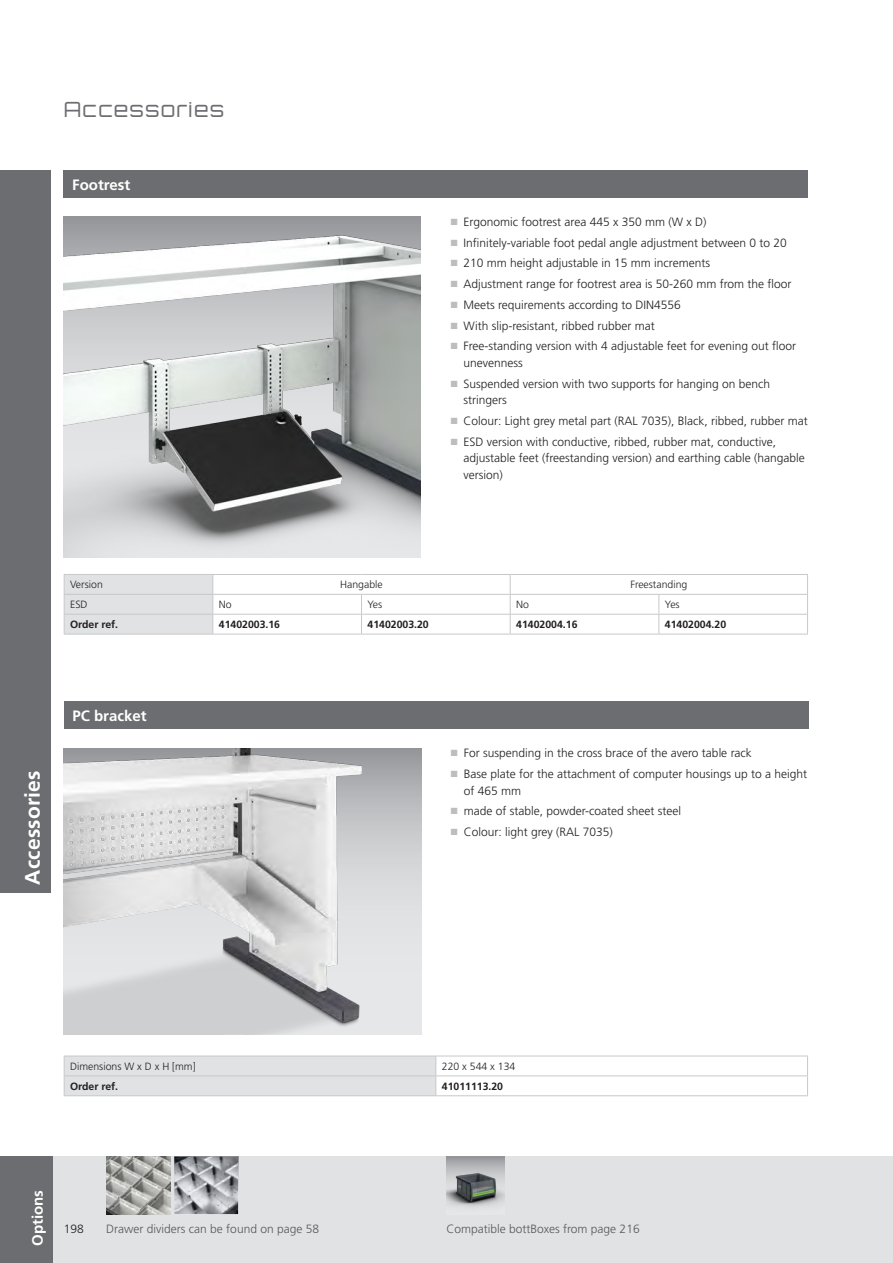
<style>
.page{position:relative;width:893px;height:1263px;background:#fff}
.page>*{position:absolute;margin:0;border:0;box-sizing:border-box;transform-origin:0 0}
.t1{font:300 21px "Orbitron CE";letter-spacing:.06em;color:#6c6d70}
.t2{font:700 21px "Frutiger LT Pro";letter-spacing:.01em;color:#fff}
.Überschrift_Balken_1{font:700 15px "Frutiger LT Pro";color:#fff}
.t3{font:300 12px/16.5px "Frutiger LT Pro";color:#231f20}
.t4{font:300 12px "Frutiger LT Pro";color:#57585a}
.Data-Data-bold{font:700 10.5px "Frutiger LT Pro";color:#231f20}
.Data-Data{font:300 10.5px "Frutiger LT Pro";color:#231f20}
.s1{color:#bcbdc0}
</style>
<div class="page">
<img style="left:64px;top:217px;width:357px;height:340px">
<div style="left:64px;top:170px;width:744px;height:28px;background:#6c6d70"></div>
<hr style="left:213px;top:574px;width:148px;height:1px;background:#c7c8ca">
<hr style="left:361px;top:574px;width:149px;height:1px;background:#c7c8ca">
<hr style="left:510px;top:574px;width:149px;height:1px;background:#c7c8ca">
<hr style="left:659px;top:574px;width:149px;height:1px;background:#c7c8ca">
<hr style="left:213px;top:594px;width:148px;height:1px;background:#c7c8ca">
<hr style="left:361px;top:594px;width:149px;height:1px;background:#c7c8ca">
<hr style="left:510px;top:594px;width:149px;height:1px;background:#c7c8ca">
<hr style="left:659px;top:594px;width:149px;height:1px;background:#c7c8ca">
<hr style="left:64px;top:634px;width:149px;height:1px;background:#c7c8ca">
<hr style="left:213px;top:614px;width:148px;height:1px;background:#c7c8ca">
<svg style="left:64px;top:574px;width:149px;height:60px;background:#dfe0e2"></svg>
<hr style="left:213px;top:634px;width:148px;height:1px;background:#c7c8ca">
<hr style="left:361px;top:614px;width:149px;height:1px;background:#c7c8ca">
<svg style="left:361px;top:595px;width:1px;height:39px"></svg>
<hr style="left:361px;top:634px;width:149px;height:1px;background:#c7c8ca">
<hr style="left:510px;top:614px;width:149px;height:1px;background:#c7c8ca">
<svg style="left:510px;top:575px;width:1px;height:59px"></svg>
<hr style="left:510px;top:634px;width:149px;height:1px;background:#c7c8ca">
<hr style="left:659px;top:614px;width:149px;height:1px;background:#c7c8ca">
<svg style="left:658px;top:595px;width:1px;height:39px"></svg>
<svg style="left:807px;top:575px;width:1px;height:59px"></svg>
<hr style="left:659px;top:634px;width:149px;height:1px;background:#c7c8ca">
<hr style="left:436px;top:1056px;width:372px;height:1px;background:#c7c8ca">
<hr style="left:436px;top:1075px;width:372px;height:1px;background:#c7c8ca">
<svg style="left:64px;top:1056px;width:372px;height:40px;background:#dfe0e2"></svg>
<svg style="left:807px;top:1056px;width:1px;height:39px"></svg>
<hr style="left:436px;top:1095px;width:372px;height:1px;background:#c7c8ca">
<img style="left:64px;top:748px;width:357px;height:286px">
<div style="left:64px;top:702px;width:744px;height:27px;background:#6c6d70"></div>
<div style="left:0;top:1157px;width:893px;height:106px;background:#e1e2e4"></div>
<div style="left:0;top:1157px;width:53px;height:106px;background:#6c6d70"></div>
<img style="left:447px;top:1157px;width:57px;height:50px">
<img style="left:174px;top:1157px;width:64px;height:57px">
<div style="left:0;top:170px;width:51px;height:723px;background:#6c6d70"></div>
<img style="left:106px;top:1157px;width:64px;height:57px">
<h1 class="t1" style="left:64px;top:97px;width:162px">Accessories</h1>
<p class="Überschrift_Balken_1" style="left:72px;top:175px;width:60px">Footrest</p>
<p class="t3" style="left:451px;top:214px;width:257px"><span class="s1">■</span> Ergonomic footrest area 445 x 350 mm (W x D)</p>
<p class="t3" style="left:451px;top:234px;width:338px"><span class="s1">■</span> Infinitely-variable foot pedal angle adjustment between 0 to 20</p>
<p class="t3" style="left:451px;top:255px;width:261px"><span class="s1">■</span> 210 mm height adjustable in 15 mm increments</p>
<p class="t3" style="left:451px;top:276px;width:342px"><span class="s1">■</span> Adjustment range for footrest area is 50-260 mm from the floor</p>
<p class="t3" style="left:451px;top:297px;width:232px"><span class="s1">■</span> Meets requirements according to DIN4556</p>
<p class="t3" style="left:451px;top:317px;width:206px"><span class="s1">■</span> With slip-resistant, ribbed rubber mat</p>
<p class="t3" style="left:463px;top:338px;width:334px;text-indent:-13px"><span class="s1">■</span> Free-standing version with 4 adjustable feet for evening out floor unevenness</p>
<p class="t3" style="left:463px;top:375px;width:308px;text-indent:-13px"><span class="s1">■</span> Suspended version with two supports for hanging on bench stringers</p>
<p class="t3" style="left:451px;top:413px;width:359px"><span class="s1">■</span> Colour: Light grey metal part (RAL 7035), Black, ribbed, rubber mat</p>
<p class="t3" style="left:463px;top:433px;width:343px;text-indent:-13px"><span class="s1">■</span> ESD version with conductive, ribbed, rubber mat, conductive, adjustable feet (freestanding version) and earthing cable (hangable version)</p>
<p class="Data-Data" style="left:70px;top:579px;width:34px">Version</p>
<p class="Data-Data" style="left:340px;top:579px;width:44px">Hangable</p>
<p class="Data-Data" style="left:630px;top:579px;width:58px">Freestanding</p>
<p class="Data-Data" style="left:70px;top:598px;width:19px">ESD</p>
<p class="Data-Data" style="left:219px;top:598px;width:14px">No</p>
<p class="Data-Data" style="left:367px;top:598px;width:16px">Yes</p>
<p class="Data-Data" style="left:516px;top:598px;width:14px">No</p>
<p class="Data-Data" style="left:665px;top:598px;width:16px">Yes</p>
<p class="Data-Data-bold" style="left:70px;top:618px;width:50px">Order ref.</p>
<p class="Data-Data-bold" style="left:219px;top:618px;width:63px">41402003.16</p>
<p class="Data-Data-bold" style="left:367px;top:618px;width:63px">41402003.20</p>
<p class="Data-Data-bold" style="left:516px;top:618px;width:63px">41402004.16</p>
<p class="Data-Data-bold" style="left:665px;top:618px;width:63px">41402004.20</p>
<h1 class="t2" style="left:20px;top:884px;width:116px;rotate:-90deg">Accessories</h1>
<p class="Überschrift_Balken_1" style="left:72px;top:707px;width:76px">PC bracket</p>
<p class="t3" style="left:451px;top:745px;width:303px"><span class="s1">■</span> For suspending in the cross brace of the avero table rack</p>
<p class="t3" style="left:464px;top:766px;width:345px;text-indent:-13px"><span class="s1">■</span> Base plate for the attachment of computer housings up to a height of 465 mm</p>
<p class="t3" style="left:451px;top:803px;width:232px"><span class="s1">■</span> made of stable, powder-coated sheet steel</p>
<p class="t3" style="left:451px;top:824px;width:163px"><span class="s1">■</span> Colour: light grey (RAL 7035)</p>
<p class="Data-Data" style="left:70px;top:1060px;width:127px">Dimensions W x D x H [mm]</p>
<p class="Data-Data" style="left:442px;top:1060px;width:75px">220 x 544 x 134</p>
<p class="Data-Data-bold" style="left:70px;top:1080px;width:50px">Order ref.</p>
<p class="Data-Data-bold" style="left:442px;top:1080px;width:63px">41011113.20</p>
<p class="Überschrift_Balken_1" style="left:29px;top:1246px;width:57px;rotate:-90deg">Options</p>
<p class="t3" style="left:64px;top:1221px;width:22px">198</p>
<p class="t4" style="left:106px;top:1222px;width:214px">Drawer dividers can be found on page 58</p>
<p class="t4" style="left:446px;top:1222px;width:195px">Compatible bottBoxes from page 216</p>
</div>
